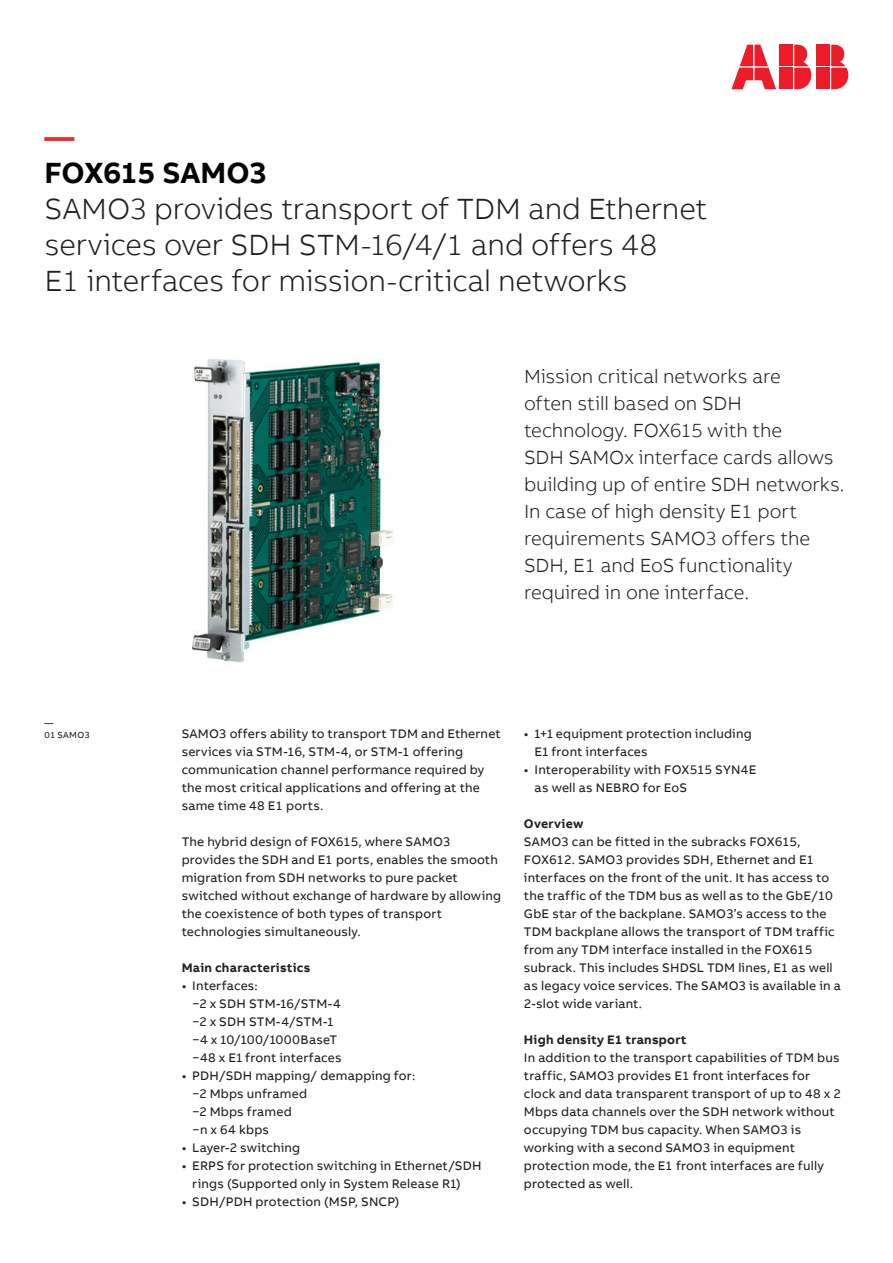
<style>
.page{position:relative;width:893px;height:1263px;background:#fff}
.page>*{position:absolute;margin:0;border:0;box-sizing:border-box;transform-origin:0 0}
.Table_Content_Right{font:300 30px/36px "AB Bvoice";letter-spacing:-.005em;color:#231f20}
.Table_Content_Right-2{font:700 30px "AB Bvoice";letter-spacing:-.025em;color:#040503}
.Table_Content_Right-3{font:700 30px "AB Bvoice";color:#ee292c}
.Table_Content_Right-4{font:300 19.5px/27px "AB Bvoice";letter-spacing:-.005em;color:#231f20}
.Table_Content_Right-5{font:12.75px/18px "AB Bvoice";letter-spacing:.015em;color:#231f20}
.Table_Content_Right-6{font:700 12.75px "AB Bvoice";letter-spacing:.02em;color:#231f20}
.Table_Content_Right-7{font:9px "AB Bvoice";letter-spacing:.03em;color:#231f20}
</style>
<div class="page">
<div style="left:817px;top:45px;width:13px;height:21px;background:#ee1c28"></div>
<div style="left:817px;top:68px;width:13px;height:21px;background:#ee1c28"></div>
<svg style="left:831px;top:45px;width:17px;height:44px"></svg>
<svg style="left:731px;top:45px;width:45px;height:44px"></svg>
<div style="left:780px;top:45px;width:13px;height:21px;background:#ee1c28"></div>
<div style="left:780px;top:68px;width:13px;height:21px;background:#ee1c28"></div>
<svg style="left:794px;top:45px;width:17px;height:44px"></svg>
<img style="left:192px;top:359px;width:201px;height:304px">
<p class="Table_Content_Right-3" style="left:45px;top:118px;width:31px">—</p>
<p class="Table_Content_Right-2" style="left:45px;top:154px;width:224px">FOX615 SAMO3</p>
<p class="Table_Content_Right" style="left:45px;top:191px;width:664px">SAMO3 provides transport of TDM and Ethernet services over SDH STM-16/4/1 and offers 48<br>E1 interfaces for mission-critical networks</p>
<p class="Table_Content_Right-4" style="left:524px;top:363px;width:322px">Mission critical networks are<br>often still based on SDH technology. FOX615 with the<br>SDH SAMOx interface cards allows building up of entire SDH networks.<br>In case of high density E1 port requirements SAMO3 offers the<br>SDH, E1 and EoS functionality required in one interface.</p>
<p class="Table_Content_Right-7" style="left:45px;top:718px;width:10px">—</p>
<p class="Table_Content_Right-7" style="left:45px;top:730px;width:47px">01 SAMO3</p>
<p class="Table_Content_Right-5" style="left:182px;top:724px;width:321px">SAMO3 offers ability to transport TDM and Ethernet services via STM-16, STM-4, or STM-1 offering communication channel performance required by the most critical applications and offering at the same time 48 E1 ports.</p>
<p class="Table_Content_Right-5" style="left:182px;top:832px;width:321px">The hybrid design of FOX615, where SAMO3 provides the SDH and E1 ports, enables the smooth migration from SDH networks to pure packet switched without exchange of hardware by allowing the coexistence of both types of transport technologies simultaneously.</p>
<p class="Table_Content_Right-6" style="left:182px;top:959px;width:130px">Main characteristics</p>
<p class="Table_Content_Right-5" style="left:192px;top:976px;width:151px;text-indent:-11px">• Interfaces:<br>−2 x SDH STM-16/STM-4 −2 x SDH STM-4/STM-1 −4 x 10/100/1000BaseT −48 x E1 front interfaces</p>
<p class="Table_Content_Right-5" style="left:192px;top:1066px;width:225px;text-indent:-11px">• PDH/SDH mapping/ demapping for: −2 Mbps unframed<br>−2 Mbps framed<br>−n x 64 kbps</p>
<p class="Table_Content_Right-5" style="left:182px;top:1138px;width:120px">• Layer-2 switching</p>
<p class="Table_Content_Right-5" style="left:192px;top:1156px;width:291px;text-indent:-11px">• ERPS for protection switching in Ethernet/SDH rings (Supported only in System Release R1)</p>
<p class="Table_Content_Right-5" style="left:182px;top:1192px;width:219px">• SDH/PDH protection (MSP, SNCP)</p>
<p class="Table_Content_Right-5" style="left:535px;top:724px;width:219px;text-indent:-11px">• 1+1 equipment protection including<br>E1 front interfaces</p>
<p class="Table_Content_Right-5" style="left:535px;top:760px;width:223px;text-indent:-11px">• Interoperability with FOX515 SYN4E as well as NEBRO for EoS</p>
<p class="Table_Content_Right-6" style="left:524px;top:815px;width:61px">Overview</p>
<p class="Table_Content_Right-5" style="left:524px;top:832px;width:318px">SAMO3 can be fitted in the subracks FOX615, FOX612. SAMO3 provides SDH, Ethernet and E1 interfaces on the front of the unit. It has access to the traffic of the TDM bus as well as to the GbE/10<br>GbE star of the backplane. SAMO3’s access to the TDM backplane allows the transport of TDM traffic from any TDM interface installed in the FOX615 subrack. This includes SHDSL TDM lines, E1 as well as legacy voice services. The SAMO3 is available in a 2-slot wide variant.</p>
<p class="Table_Content_Right-6" style="left:524px;top:1031px;width:164px">High density E1 transport</p>
<p class="Table_Content_Right-5" style="left:524px;top:1048px;width:319px">In addition to the transport capabilities of TDM bus traffic, SAMO3 provides E1 front interfaces for clock and data transparent transport of up to 48 x 2<br>Mbps data channels over the SDH network without occupying TDM bus capacity. When SAMO3 is working with a second SAMO3 in equipment protection mode, the E1 front interfaces are fully protected as well.</p>
</div>
